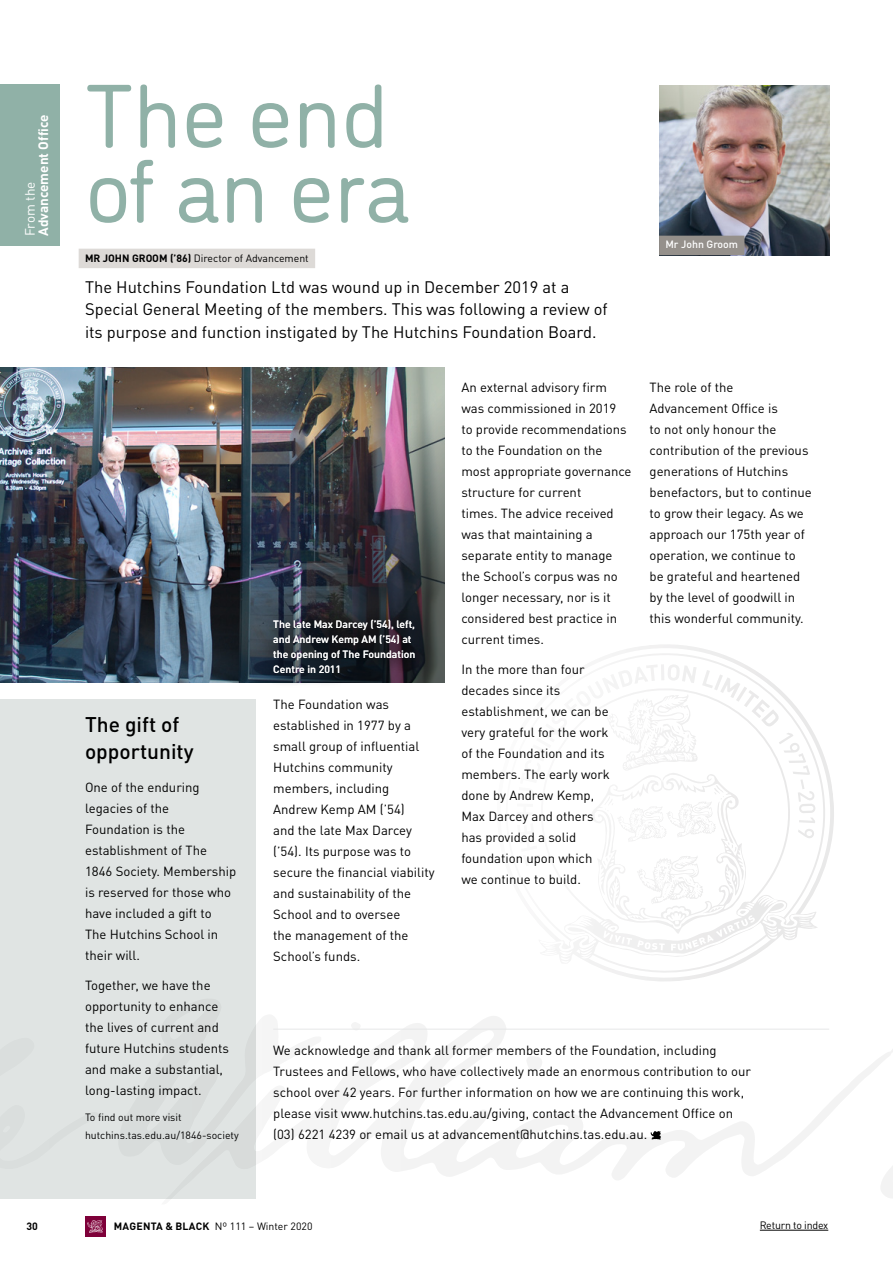
<style>
.page{position:relative;width:893px;height:1263px;background:#fff}
.page>*{position:absolute;margin:0;border:0;box-sizing:border-box;transform-origin:0 0}
.t1{font:90px/75px "DI Nosaur";color:#90b1a7}
.t2{font:500 21px/27px "DIN Pro";color:#000}
.t3{font:16.5px/22.5px "DIN Pro";color:#000}
.t4{font:700 13.5px "DIN Pro";color:#fff}
.t5{font:13.5px "DIN Pro";color:#fff}
.t6{font:13.2px/21px "DIN Pro";color:#000}
.t7{font:10.65px "DIN Pro";letter-spacing:-.02em;color:#000}
.t8{font:10.5px/18px "DIN Pro";color:#000}
.t9{font:500 10.5px/15px "DIN Pro";color:#fff}
.t10{font:700 10.5px "DIN Pro";color:#000}
.s1{font-weight:700}
</style>
<div class="page">
<div style="left:85px;top:1216px;width:20px;height:20px;background:#7e0039"></div>
<hr style="left:760px;top:1230px;width:68px;height:1px;background:#000">
<img style="left:0;top:368px;width:444px;height:314px">
<div style="left:0;top:699px;width:256px;height:500px;background:#e0e4e3"></div>
<div style="left:79px;top:249px;width:236px;height:19px;background:#dddad7"></div>
<img style="left:659px;top:85px;width:170px;height:170px">
<div style="left:659px;top:236px;width:85px;height:19px;background:#95908b"></div>
<div style="left:0;top:85px;width:60px;height:161px;background:#90b1a7"></div>
<svg style="left:331px;top:1016px;width:562px;height:182px"></svg>
<svg style="left:85px;top:1220px;width:18px;height:17px"></svg>
<svg style="left:526px;top:1056px;width:17px;height:16px"></svg>
<svg style="left:351px;top:1022px;width:10px;height:9px"></svg>
<svg style="left:564px;top:645px;width:270px;height:336px"></svg>
<svg style="left:564px;top:664px;width:251px;height:284px"></svg>
<hr style="left:273px;top:1029px;width:556px;height:1px;background:#e6e7e8">
<svg style="left:262px;top:608px;width:167px;height:76px;background:#21252d"></svg>
<svg style="left:650px;top:1131px;width:11px;height:8px"></svg>
<p class="t4" style="left:32px;top:236px;width:123px;rotate:-90deg">Advancement Office</p>
<p class="t5" style="left:19px;top:236px;width:56px;rotate:-90deg">From the</p>
<h1 class="t1" style="left:85px;top:73px;width:327px">The end of an era</h1>
<p class="t8" style="left:85px;top:248px;width:225px"><span class="s1">MR JOHN GROOM (’86)</span> Director of Advancement</p>
<p class="t3" style="left:85px;top:274px;width:524px">The Hutchins Foundation Ltd was wound up in December 2019 at a<br>Special General Meeting of the members. This was following a review of its purpose and function instigated by The Hutchins Foundation Board.</p>
<p class="t9" style="left:665px;top:236px;width:74px">Mr John Groom</p>
<h2 class="t2" style="left:85px;top:708px;width:110px">The gift of opportunity</h2>
<p class="t6" style="left:85px;top:776px;width:153px">One of the enduring legacies of the<br>Foundation is the establishment of The<br>1846 Society. Membership is reserved for those who have included a gift to<br>The Hutchins School in their will.</p>
<p class="t6" style="left:85px;top:973px;width:146px">Together, we have the opportunity to enhance the lives of current and future Hutchins students and make a substantial, long-lasting impact.</p>
<p class="t8" style="left:85px;top:1107px;width:155px">To find out more visit hutchins.tas.edu.au/1846-society</p>
<p class="t9" style="left:273px;top:616px;width:144px">The late Max Darcey (’54), left, and Andrew Kemp AM (’54) at the opening of The Foundation<br>Centre in 2011</p>
<p class="t6" style="left:273px;top:692px;width:163px">The Foundation was established in 1977 by a small group of influential<br>Hutchins community members, including<br>Andrew Kemp AM (’54)<br>and the late Max Darcey (’54). Its purpose was to secure the financial viability and sustainability of the<br>School and to oversee<br>the management of the<br>School’s funds.</p>
<p class="t6" style="left:461px;top:375px;width:172px">An external advisory firm was commissioned in 2019<br>to provide recommendations to the Foundation on the most appropriate governance structure for current<br>times. The advice received was that maintaining a separate entity to manage the School’s corpus was no longer necessary, nor is it considered best practice in current times.</p>
<p class="t6" style="left:461px;top:657px;width:150px">In the more than four decades since its establishment, we can be very grateful for the work of the Foundation and its members. The early work done by Andrew Kemp,<br>Max Darcey and others has provided a solid foundation upon which we continue to build.</p>
<p class="t6" style="left:649px;top:375px;width:164px">The role of the<br>Advancement Office is<br>to not only honour the contribution of the previous generations of Hutchins benefactors, but to continue to grow their legacy. As we approach our 175th year of operation, we continue to be grateful and heartened by the level of goodwill in this wonderful community.</p>
<p class="t6" style="left:273px;top:1039px;width:479px">We acknowledge and thank all former members of the Foundation, including Trustees and Fellows, who have collectively made an enormous contribution to our school over 42 years. For further information on how we are continuing this work, please visit www.hutchins.tas.edu.au/giving, contact the Advancement Office on (03) 6221 4239 or email us at advancement@hutchins.tas.edu.au.</p>
<p class="t10" style="left:27px;top:1218px;width:13px">30</p>
<p class="t8" style="left:114px;top:1216px;width:200px"><span class="s1">MAGENTA &amp; BLACK</span> Nº 111 – Winter 2020</p>
<p class="t7" style="left:760px;top:1216px;width:70px">Return to index</p>
</div>
